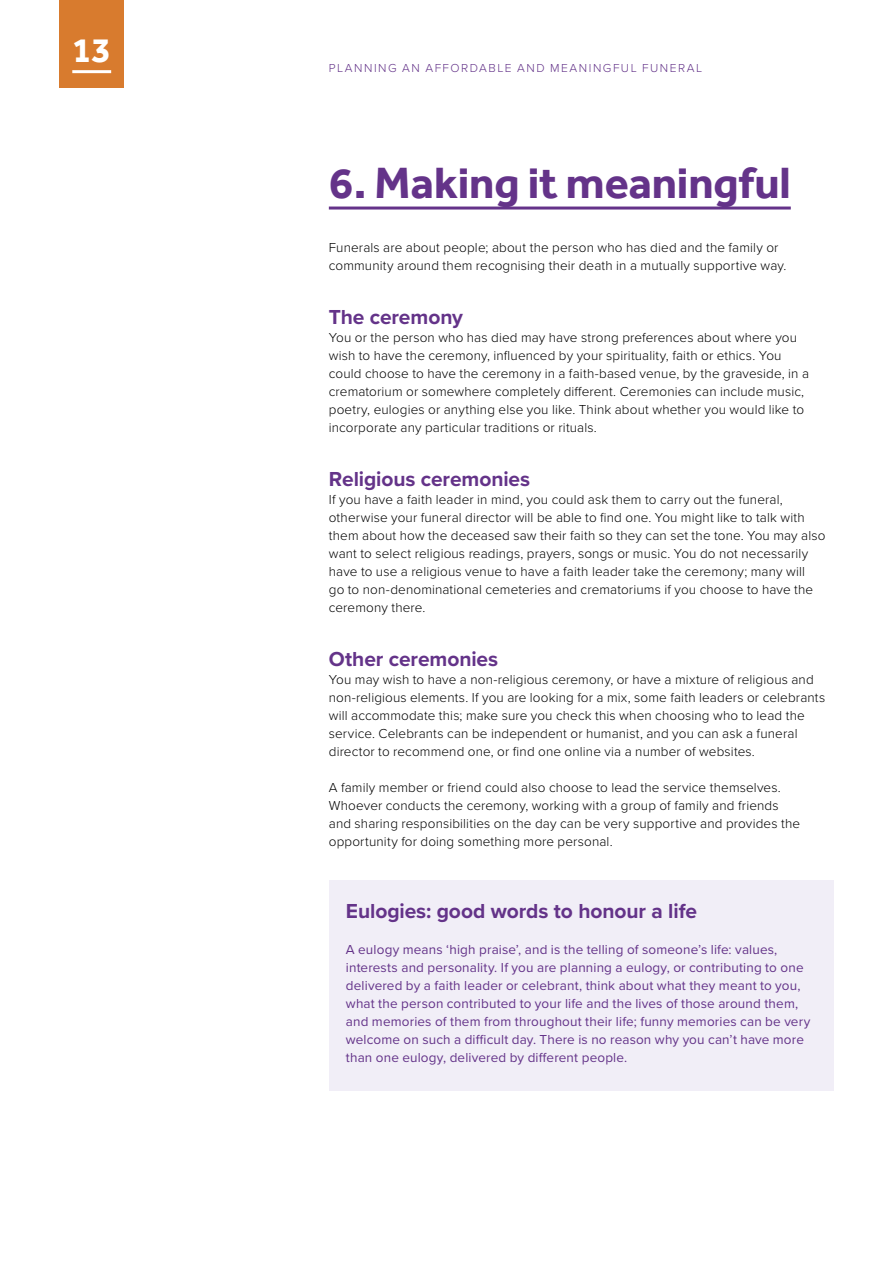
<style>
.page{position:relative;width:893px;height:1263px;background:#fff}
.page>*{position:absolute;margin:0;border:0;box-sizing:border-box;transform-origin:0 0}
.t1{font:700 45px "Effra";letter-spacing:-.005em;color:#643389}
.t2{font:700 36px "Effra";color:#fff}
.t3{font:700 21px "Proxima Nova";letter-spacing:-.005em;color:#643389}
.t4{font:300 13.5px/18px "Proxima Nova";letter-spacing:.01em;color:#000}
.t5{font:13.5px/18px "Proxima Nova";letter-spacing:.01em;color:#643389}
.t6{font:300 12px "Proxima Nova";letter-spacing:.125em;color:#643389}
</style>
<div class="page">
<div style="left:60px;top:0;width:64px;height:87px;background:#d87b2e"></div>
<hr style="left:72px;top:70px;width:39px;height:3px;background:#fff">
<hr style="left:329px;top:207px;width:462px;height:3px;background:#643389">
<div style="left:329px;top:880px;width:504px;height:42px;background:#f1eef7"></div>
<div style="left:329px;top:918px;width:504px;height:172px;background:#f1eef7"></div>
<h2 class="t2" style="left:72px;top:28px;width:40px">13</h2>
<p class="t6" style="left:329px;top:59px;width:375px">PLANNING AN AFFORDABLE AND MEANINGFUL FUNERAL</p>
<h1 class="t1" style="left:329px;top:156px;width:463px">6. Making it meaningful</h1>
<p class="t4" style="left:329px;top:238px;width:459px">Funerals are about people; about the person who has died and the family or community around them recognising their death in a mutually supportive way.</p>
<h3 class="t3" style="left:329px;top:301px;width:136px">The ceremony</h3>
<p class="t4" style="left:329px;top:328px;width:482px">You or the person who has died may have strong preferences about where you wish to have the ceremony, influenced by your spirituality, faith or ethics. You could choose to have the ceremony in a faith-based venue, by the graveside, in a crematorium or somewhere completely different. Ceremonies can include music, poetry, eulogies or anything else you like. Think about whether you would like to incorporate any particular traditions or rituals.</p>
<h3 class="t3" style="left:329px;top:463px;width:203px">Religious ceremonies</h3>
<p class="t4" style="left:329px;top:490px;width:498px">If you have a faith leader in mind, you could ask them to carry out the funeral, otherwise your funeral director will be able to find one. You might like to talk with them about how the deceased saw their faith so they can set the tone. You may also want to select religious readings, prayers, songs or music. You do not necessarily have to use a religious venue to have a faith leader take the ceremony; many will<br>go to non-denominational cemeteries and crematoriums if you choose to have the ceremony there.</p>
<h3 class="t3" style="left:329px;top:643px;width:171px">Other ceremonies</h3>
<p class="t4" style="left:329px;top:670px;width:498px">You may wish to have a non-religious ceremony, or have a mixture of religious and non-religious elements. If you are looking for a mix, some faith leaders or celebrants will accommodate this; make sure you check this when choosing who to lead the service. Celebrants can be independent or humanist, and you can ask a funeral director to recommend one, or find one online via a number of websites.</p>
<p class="t4" style="left:329px;top:778px;width:473px">A family member or friend could also choose to lead the service themselves.<br>Whoever conducts the ceremony, working with a group of family and friends and sharing responsibilities on the day can be very supportive and provides the opportunity for doing something more personal.</p>
<h3 class="t3" style="left:346px;top:895px;width:353px">Eulogies: good words to honour a life</h3>
<p class="t5" style="left:346px;top:940px;width:466px">A eulogy means ‘high praise’, and is the telling of someone’s life: values, interests and personality. If you are planning a eulogy, or contributing to one delivered by a faith leader or celebrant, think about what they meant to you, what the person contributed to your life and the lives of those around them, and memories of them from throughout their life; funny memories can be very welcome on such a difficult day. There is no reason why you can’t have more than one eulogy, delivered by different people.</p>
</div>
